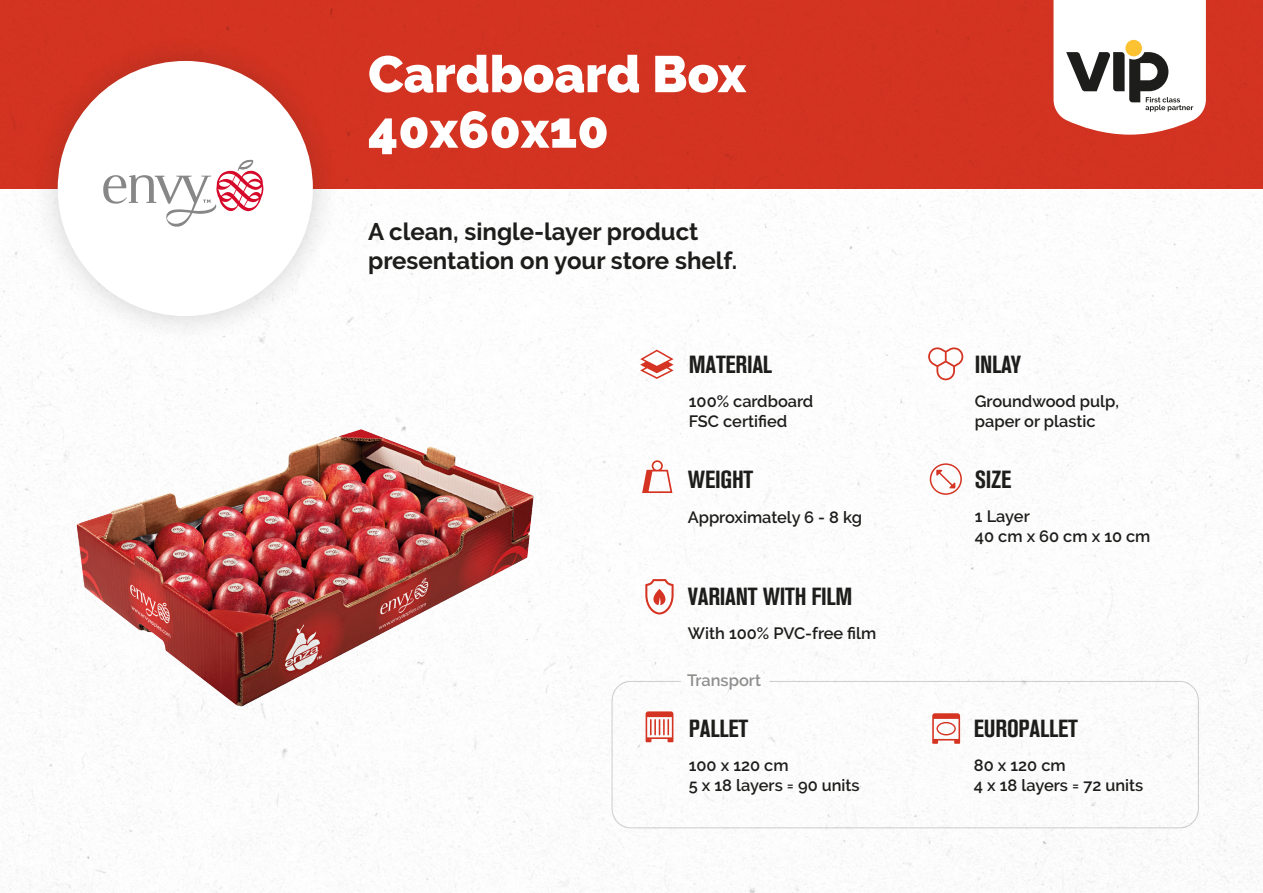
<style>
.page{position:relative;width:1263px;height:893px;background:#fff}
.page>*{position:absolute;margin:0;border:0;box-sizing:border-box;transform-origin:0 0}
.t1{font:900 51.3px "Raleway";color:#fff}
.t2{font:24.6px "Akzidenz Grotesk BQ Bd Cnd Alt";letter-spacing:-.01em;color:#1d1d1b}
.t3{font:700 24px/28.8px "Raleway";color:#1d1d1b}
.t4{font:600 16.35px "Raleway";color:#1d1d1b}
</style>
<div class="page">
<img style="left:0;top:0;width:1263px;height:893px">
<div style="left:611px;top:681px;width:588px;height:147px;border:1px solid #1d1d1b;border-radius:19px"></div>
<svg style="left:1053px;top:0;width:153px;height:135px"></svg>
<div style="left:30px;top:33px;width:311px;height:311px;background:#1d1d1b;opacity:.2"></div>
<div style="left:58px;top:61px;width:255px;height:255px;background:#fff;border-radius:50%"></div>
<img style="left:71px;top:398px;width:488px;height:339px">
<svg style="left:642px;top:460px;width:30px;height:33px"></svg>
<svg style="left:645px;top:579px;width:29px;height:35px"></svg>
<svg style="left:930px;top:463px;width:32px;height:32px"></svg>
<svg style="left:640px;top:350px;width:34px;height:29px"></svg>
<svg style="left:646px;top:711px;width:27px;height:31px"></svg>
<svg style="left:932px;top:713px;width:28px;height:31px"></svg>
<svg style="left:928px;top:347px;width:35px;height:33px"></svg>
<svg style="left:103px;top:159px;width:161px;height:68px"></svg>
<p class="t1" style="left:368px;top:44px;width:380px">Cardboard Box</p>
<p class="t1" style="left:368px;top:100px;width:242px">40x60x10</p>
<p class="t3" style="left:368px;top:218px;width:370px">A clean, single-layer product presentation on your store shelf.</p>
<p class="t2" style="left:689px;top:350px;width:85px">MATERIAL</p>
<p class="t2" style="left:975px;top:350px;width:48px">INLAY</p>
<p class="t4" style="left:689px;top:392px;width:126px">100% cardboard</p>
<p class="t4" style="left:689px;top:411px;width:100px">FSC certified</p>
<p class="t4" style="left:975px;top:392px;width:146px">Groundwood pulp,</p>
<p class="t4" style="left:975px;top:412px;width:122px">paper or plastic</p>
<p class="t2" style="left:688px;top:466px;width:67px">WEIGHT</p>
<p class="t4" style="left:688px;top:507px;width:176px">Approximately 6 - 8 kg</p>
<p class="t2" style="left:688px;top:582px;width:166px">VARIANT WITH FILM</p>
<p class="t4" style="left:688px;top:624px;width:190px">With 100% PVC-free film</p>
<p class="t4" style="left:687px;top:670px;width:75px">Transport</p>
<p class="t2" style="left:689px;top:714px;width:61px">PALLET</p>
<p class="t4" style="left:689px;top:756px;width:101px">100 x 120 cm</p>
<p class="t4" style="left:689px;top:776px;width:172px">5 x 18 layers = 90 units</p>
<p class="t2" style="left:975px;top:465px;width:38px">SIZE</p>
<p class="t4" style="left:975px;top:507px;width:56px">1 Layer</p>
<p class="t4" style="left:975px;top:527px;width:177px">40 cm x 60 cm x 10 cm</p>
<p class="t2" style="left:974px;top:714px;width:105px">EUROPALLET</p>
<p class="t4" style="left:974px;top:756px;width:93px">80 x 120 cm</p>
<p class="t4" style="left:974px;top:776px;width:171px">4 x 18 layers = 72 units</p>
</div>
